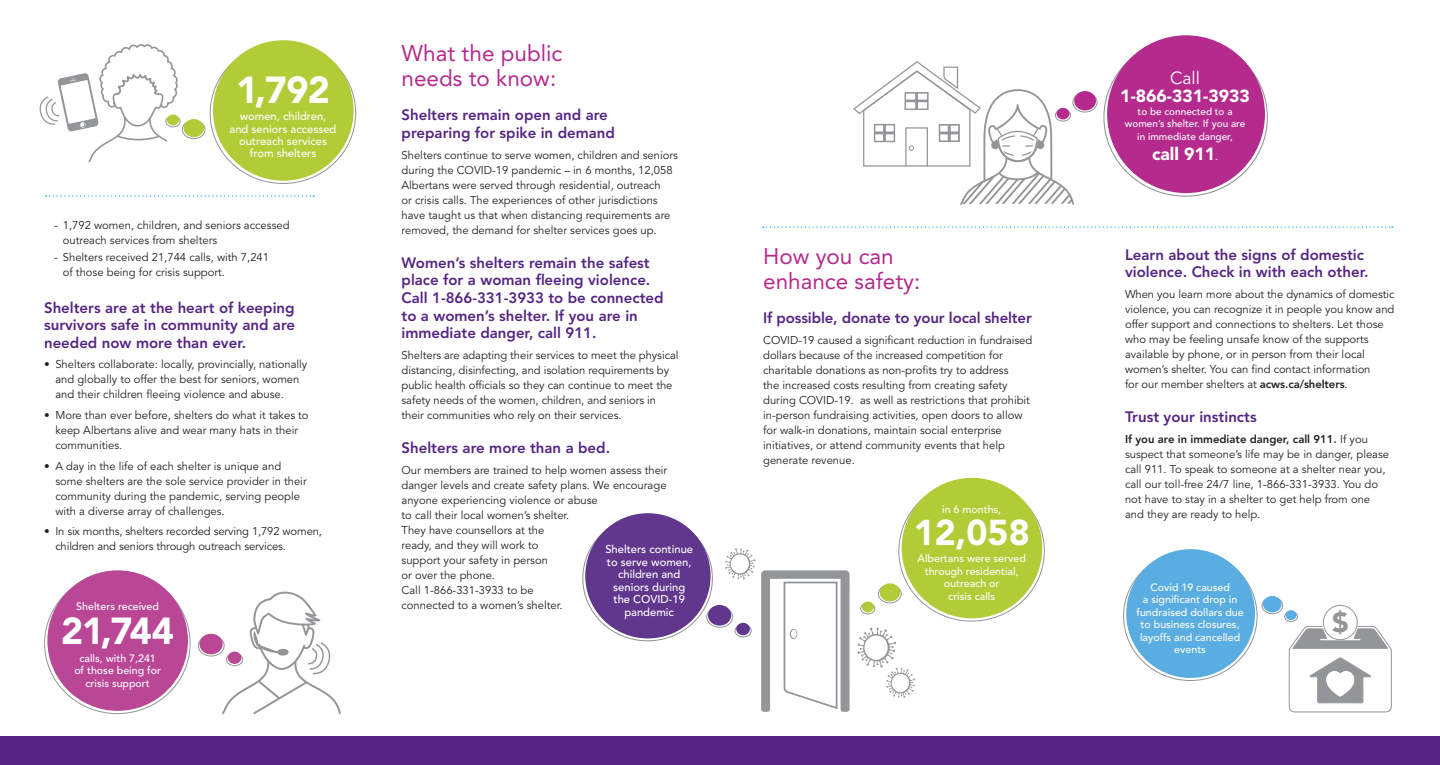
<style>
.page{position:relative;width:1440px;height:765px;background:#fff}
.page>*{position:absolute;margin:0;border:0;box-sizing:border-box;transform-origin:0 0}
.t1{font:900 37.38px "Avenir LT Std";letter-spacing:-.015em;color:#fff}
.t2{font:900 35.62px "Avenir LT Std";color:#fff}
.t3{font:900 27.62px "Avenir LT Std";color:#939598}
.t4{font:22.5px/25px "Avenir LT Std";color:#b42b8d}
.t5{font:900 17.5px "Avenir LT Std";color:#fff}
.t6{font:17.5px "Avenir LT Std";color:#fff}
.t7{font:800 15px/17.5px "Avenir LT Std";color:#552583}
.t8{font:11.25px/15px "Avenir LT Std";color:#231f20}
.t9{font:500 11.25px/12.5px "Avenir LT Std";color:#fff;text-align:center}
.t10{font:500 10.62px/12.5px "Avenir LT Std";color:#fff;text-align:center}
.t11{font:500 10px/12.5px "Avenir LT Std";color:#fff;text-align:center}
.s1{font-weight:500;font-size:10px}
.s2{font-weight:800}
</style>
<div class="page">
<div style="left:182px;top:120px;width:23px;height:19px;border:1px solid #939598;border-radius:50%"></div>
<div style="left:166px;top:116px;width:14px;height:11px;border:1px solid #939598;border-radius:50%"></div>
<div style="left:184px;top:119px;width:20px;height:18px;background:#b0cc36;border-radius:50%"></div>
<div style="left:213px;top:40px;width:141px;height:141px;background:#b0cc36;border-radius:50%"></div>
<svg style="left:39px;top:44px;width:139px;height:118px"></svg>
<svg style="left:222px;top:591px;width:119px;height:123px"></svg>
<div style="left:47px;top:570px;width:141px;height:141px;background:#b94796;border-radius:50%"></div>
<div style="left:198px;top:635px;width:26px;height:21px;border:1px solid #939598;border-radius:50%"></div>
<div style="left:226px;top:653px;width:17px;height:13px;border:1px solid #939598;border-radius:50%"></div>
<div style="left:199px;top:634px;width:24px;height:20px;background:#b94796;border-radius:50%"></div>
<div style="left:228px;top:652px;width:13px;height:12px;background:#b94796;border-radius:50%"></div>
<svg style="left:725px;top:548px;width:30px;height:31px"></svg>
<div style="left:731px;top:554px;width:18px;height:19px;background:#fff;border-radius:50%"></div>
<div style="left:585px;top:513px;width:126px;height:125px;background:#60378c;border-radius:50%"></div>
<div style="left:707px;top:606px;width:26px;height:22px;border:1px solid #939598;border-radius:50%"></div>
<div style="left:735px;top:624px;width:17px;height:13px;border:1px solid #939598;border-radius:50%"></div>
<div style="left:708px;top:605px;width:23px;height:21px;background:#60378c;border-radius:50%"></div>
<div style="left:736px;top:623px;width:14px;height:12px;background:#60378c;border-radius:50%"></div>
<svg style="left:858px;top:628px;width:57px;height:70px"></svg>
<div style="left:892px;top:674px;width:17px;height:18px;background:#fff;border-radius:50%"></div>
<div style="left:878px;top:585px;width:23px;height:18px;border:1px solid #939598;border-radius:50%"></div>
<div style="left:860px;top:603px;width:15px;height:11px;border:1px solid #939598;border-radius:50%"></div>
<div style="left:880px;top:583px;width:20px;height:18px;background:#b0cc36;border-radius:50%"></div>
<div style="left:862px;top:602px;width:12px;height:10px;background:#b0cc36;border-radius:50%"></div>
<div style="left:902px;top:478px;width:140px;height:140px;background:#b0cc36;border-radius:50%"></div>
<svg style="left:761px;top:570px;width:89px;height:142px"></svg>
<div style="left:791px;top:630px;width:6px;height:8px;background:#fff;border-radius:50%"></div>
<div style="left:1107px;top:35px;width:158px;height:158px;background:#b42b8d;border-radius:50%"></div>
<div style="left:1073px;top:92px;width:24px;height:20px;border:1px solid #939598;border-radius:50%"></div>
<div style="left:1074px;top:91px;width:22px;height:19px;background:#b42b8d;border-radius:50%"></div>
<svg style="left:853px;top:61px;width:221px;height:144px"></svg>
<div style="left:1126px;top:549px;width:129px;height:129px;background:#5aade0;border-radius:50%"></div>
<div style="left:1262px;top:597px;width:21px;height:17px;border:1px solid #939598;border-radius:50%"></div>
<div style="left:1284px;top:611px;width:14px;height:11px;border:1px solid #939598;border-radius:50%"></div>
<div style="left:1263px;top:596px;width:19px;height:16px;background:#5aade0;border-radius:50%"></div>
<div style="left:1286px;top:610px;width:10px;height:10px;background:#5aade0;border-radius:50%"></div>
<svg style="left:1288px;top:625px;width:104px;height:88px"></svg>
<div style="left:1323px;top:605px;width:35px;height:35px;border:1px solid #939598;border-radius:50%"></div>
<svg style="left:46px;top:196px;width:268px;height:1px"></svg>
<svg style="left:763px;top:227px;width:630px;height:1px"></svg>
<div style="left:0;top:737px;width:1440px;height:28px;background:#552583"></div>
<h1 class="t1" style="left:236px;top:67px;width:95px">1,792</h1>
<p class="t9" style="left:230px;top:111px;width:108px;line-height:12px">women, children, and seniors accessed outreach services from shelters</p>
<p class="t8" style="left:63px;top:218px;width:228px;text-indent:-9px">- 1,792 women, children, and seniors accessed outreach services from shelters</p>
<p class="t8" style="left:63px;top:250px;width:208px;text-indent:-9px">- Shelters received 21,744 calls, with 7,241 of those being for crisis support.</p>
<h3 class="t7" style="left:44px;top:299px;width:253px;text-align:justify">Shelters are at the heart of keeping survivors safe in community and are needed now more than ever.</h3>
<p class="t8" style="left:55px;top:357px;width:254px;text-indent:-11px">• Shelters collaborate: locally, provincially, nationally and globally to offer the best for seniors, women and their children fleeing violence and abuse.</p>
<p class="t8" style="left:55px;top:408px;width:255px;text-indent:-11px">• More than ever before, shelters do what it takes to keep Albertans alive and wear many hats in their communities.</p>
<p class="t8" style="left:55px;top:459px;width:253px;text-indent:-11px">• A day in the life of each shelter is unique and some shelters are the sole service provider in their community during the pandemic, serving people with a diverse array of challenges.</p>
<p class="t8" style="left:55px;top:524px;width:268px;text-indent:-11px">• In six months, shelters recorded serving 1,792 women, children and seniors through outreach services.</p>
<p class="t10" style="left:76px;top:600px;width:84px">Shelters received</p>
<h1 class="t1" style="left:61px;top:609px;width:114px">21,744</h1>
<p class="t10" style="left:74px;top:652px;width:88px">calls, with 7,241 of those being for crisis support</p>
<h3 class="t4" style="left:402px;top:41px;width:162px">What the public needs to know:</h3>
<h3 class="t7" style="left:402px;top:107px;width:215px">Shelters remain open and are preparing for spike in demand</h3>
<p class="t8" style="left:402px;top:148px;width:278px">Shelters continue to serve women, children and seniors during the COVID-19 pandemic – in 6 months, 12,058<br>Albertans were served through residential, outreach<br>or crisis calls. The experiences of other jurisdictions have taught us that when distancing requirements are removed, the demand for shelter services goes up.</p>
<h3 class="t7" style="left:402px;top:254px;width:264px">Women’s shelters remain the safest place for a woman fleeing violence.<br>Call 1-866-331-3933 to be connected to a women’s shelter. If you are in immediate danger, call 911.</h3>
<p class="t8" style="left:402px;top:348px;width:279px">Shelters are adapting their services to meet the physical distancing, disinfecting, and isolation requirements by public health officials so they can continue to meet the safety needs of the women, children, and seniors in their communities who rely on their services.</p>
<h3 class="t7" style="left:402px;top:439px;width:210px">Shelters are more than a bed.</h3>
<p class="t8" style="left:402px;top:463px;width:267px">Our members are trained to help women assess their danger levels and create safety plans. We encourage anyone experiencing violence or abuse<br>to call their local women’s shelter.<br>They have counsellors at the<br>ready, and they will work to<br>support your safety in person<br>or over the phone.<br>Call 1-866-331-3933 to be<br>connected to a women’s shelter.</p>
<p class="t9" style="left:605px;top:543px;width:89px">Shelters continue to serve women, children and seniors during the COVID-19 pandemic</p>
<h3 class="t4" style="left:763px;top:243px;width:159px">How you can enhance safety:</h3>
<h3 class="t7" style="left:763px;top:309px;width:270px">If possible, donate to your local shelter</h3>
<p class="t8" style="left:763px;top:333px;width:271px">COVID-19 caused a significant reduction in fundraised dollars because of the increased competition for charitable donations as non-profits try to address<br>the increased costs resulting from creating safety during COVID-19. as well as restrictions that prohibit in-person fundraising activities, open doors to allow for walk-in donations, maintain social enterprise initiatives, or attend community events that help generate revenue.</p>
<p class="t10" style="left:942px;top:504px;width:61px">in 6 months,</p>
<h2 class="t2" style="left:914px;top:511px;width:118px">12,058</h2>
<p class="t10" style="left:918px;top:552px;width:110px">Albertans were served through residential, outreach or<br>crisis calls</p>
<h3 class="t6" style="left:1170px;top:68px;width:31px">Call</h3>
<h3 class="t5" style="left:1120px;top:86px;width:131px">1-866-331-3933</h3>
<p class="t11" style="left:1125px;top:105px;width:122px">to be connected to a women’s shelter. If you are in immediate danger,</p>
<h3 class="t5" style="left:1152px;top:143px;width:67px">call 911<span class="s1">.</span></h3>
<h3 class="t7" style="left:1125px;top:246px;width:245px">Learn about the signs of domestic violence. Check in with each other.</h3>
<p class="t8" style="left:1125px;top:287px;width:271px">When you learn more about the dynamics of domestic violence, you can recognize it in people you know and offer support and connections to shelters. Let those who may be feeling unsafe know of the supports available by phone, or in person from their local women’s shelter. You can find contact information<br>for our member shelters at <span class="s2">acws.ca/shelters</span>.</p>
<h3 class="t7" style="left:1125px;top:408px;width:133px">Trust your instincts</h3>
<p class="t8" style="left:1125px;top:432px;width:266px"><span class="s2">If you are in immediate danger, call 911.</span> If you suspect that someone’s life may be in danger, please call 911. To speak to someone at a shelter near you, call our toll-free 24/7 line, 1-866-331-3933. You do not have to stay in a shelter to get help from one and they are ready to help.</p>
<p class="t10" style="left:1137px;top:581px;width:109px">Covid 19 caused<br>a significant drop in fundraised dollars due to business closures, layoffs and cancelled events</p>
<h3 class="t3" style="left:1332px;top:606px;width:18px">$</h3>
</div>
